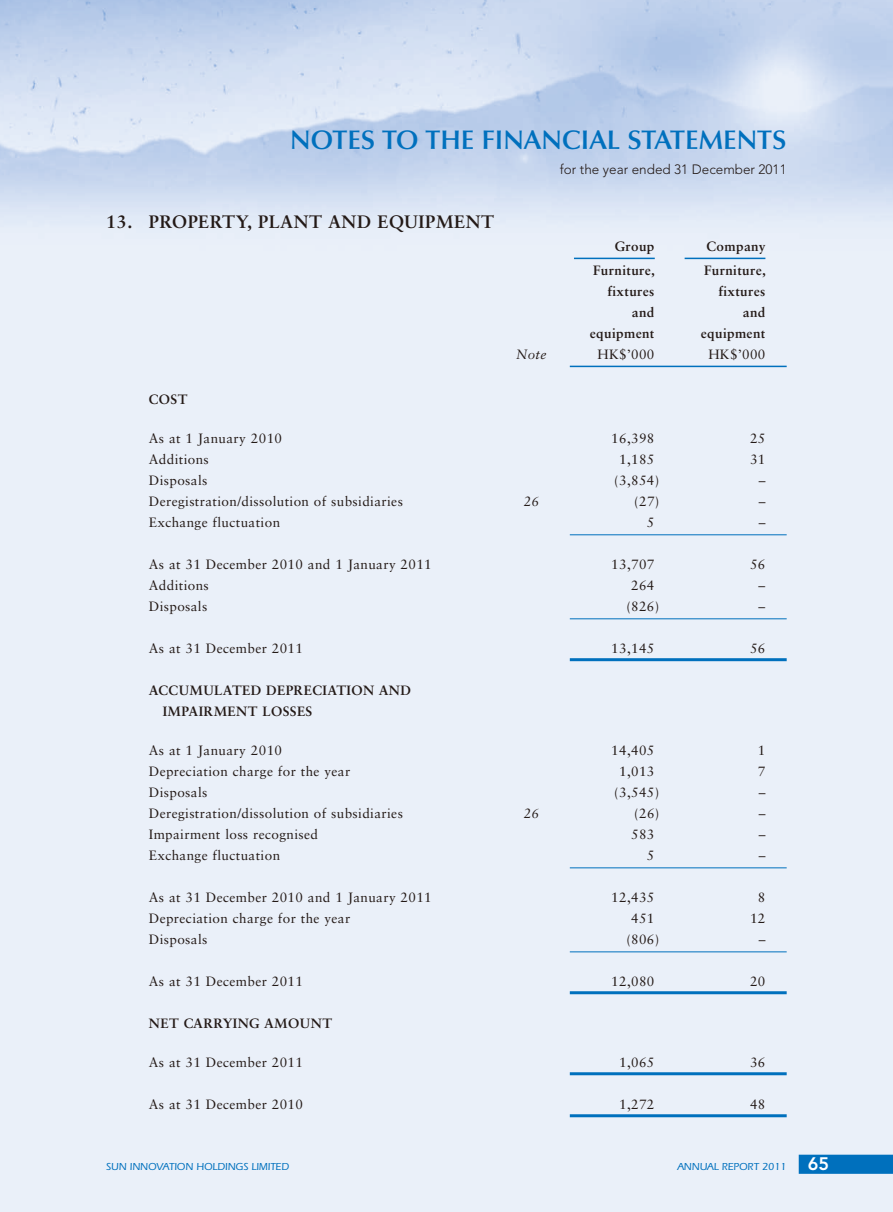
<style>
.page{position:relative;width:893px;height:1212px;background:#eaf0f9}
.page>*{position:absolute;margin:0;border:0;box-sizing:border-box;transform-origin:0 0}
.t1{font:600 27px "Optima LT Std";color:#0070bd}
.t2{font:700 18px "Sabon LT Std";letter-spacing:.03em;color:#231916}
.t3{font:13.5px "Sabon LT Std";letter-spacing:.03em;color:#231916}
.t4{font:700 13.5px/21px "Sabon LT Std";letter-spacing:.03em;color:#231916}
.t5{font:300 13.5px "Avenir LT Std";color:#231916}
.t6{font:italic 13.5px "Sabon LT Std";letter-spacing:.03em;color:#231916}
.t7{font:500 10.5px "ITC Eras Std";color:#0070bd}
.s1{font-family:"Avenir LT Std";font-weight:800;font-size:18px;color:#fff}
</style>
<div class="page">
<img style="left:0;top:0;width:893px;height:260px">
<div style="left:799px;top:1155px;width:94px;height:19px;background:#0070bd"></div>
<hr style="left:574px;top:258px;width:81px;height:1px;background:#0070bd">
<hr style="left:685px;top:258px;width:80px;height:1px;background:#0070bd">
<hr style="left:570px;top:366px;width:217px;height:1px;background:#0070bd">
<hr style="left:570px;top:534px;width:217px;height:1px;background:#0070bd">
<hr style="left:570px;top:618px;width:217px;height:1px;background:#0070bd">
<hr style="left:570px;top:658px;width:217px;height:3px;background:#0070bd">
<hr style="left:570px;top:867px;width:217px;height:1px;background:#0070bd">
<hr style="left:570px;top:951px;width:217px;height:1px;background:#0070bd">
<hr style="left:570px;top:991px;width:217px;height:3px;background:#0070bd">
<hr style="left:570px;top:1072px;width:217px;height:3px;background:#0070bd">
<hr style="left:570px;top:1114px;width:217px;height:3px;background:#0070bd">
<h1 class="t1" style="left:290px;top:124px;width:498px">NOTES TO THE FINANCIAL STATEMENTS</h1>
<h2 class="t2" style="left:106px;top:210px;width:389px">13. PROPERTY, PLANT AND EQUIPMENT</h2>
<p class="t5" style="left:560px;top:162px;width:228px">for the year ended 31 December 2011</p>
<p class="t4" style="left:615px;top:235px;width:41px">Group</p>
<p class="t4" style="left:706px;top:235px;width:60px">Company</p>
<p class="t4" style="left:593px;top:259px;width:63px">Furniture,</p>
<p class="t4" style="left:704px;top:259px;width:63px">Furniture,</p>
<p class="t4" style="left:608px;top:280px;width:48px">fixtures</p>
<p class="t4" style="left:718px;top:280px;width:48px">fixtures</p>
<p class="t4" style="left:632px;top:301px;width:24px">and</p>
<p class="t4" style="left:743px;top:301px;width:24px">and</p>
<p class="t4" style="left:590px;top:322px;width:66px">equipment</p>
<p class="t4" style="left:701px;top:322px;width:66px">equipment</p>
<p class="t6" style="left:516px;top:346px;width:32px">Note</p>
<p class="t3" style="left:597px;top:346px;width:59px">HK$’000</p>
<p class="t3" style="left:708px;top:346px;width:59px">HK$’000</p>
<p class="t4" style="left:149px;top:388px;width:40px">COST</p>
<p class="t3" style="left:149px;top:430px;width:135px">As at 1 January 2010</p>
<p class="t3" style="left:611px;top:430px;width:45px">16,398</p>
<p class="t3" style="left:750px;top:430px;width:17px">25</p>
<p class="t3" style="left:149px;top:451px;width:62px">Additions</p>
<p class="t3" style="left:619px;top:451px;width:37px">1,185</p>
<p class="t3" style="left:750px;top:451px;width:17px">31</p>
<p class="t3" style="left:149px;top:472px;width:60px">Disposals</p>
<p class="t3" style="left:614px;top:472px;width:47px">(3,854)</p>
<p class="t3" style="left:759px;top:472px;width:8px">–</p>
<p class="t3" style="left:149px;top:493px;width:256px">Deregistration/dissolution of subsidiaries</p>
<p class="t6" style="left:524px;top:493px;width:17px">26</p>
<p class="t3" style="left:634px;top:493px;width:27px">(27)</p>
<p class="t3" style="left:759px;top:493px;width:8px">–</p>
<p class="t3" style="left:149px;top:514px;width:133px">Exchange fluctuation</p>
<p class="t3" style="left:647px;top:514px;width:9px">5</p>
<p class="t3" style="left:759px;top:514px;width:8px">–</p>
<p class="t3" style="left:149px;top:556px;width:284px">As at 31 December 2010 and 1 January 2011</p>
<p class="t3" style="left:611px;top:556px;width:45px">13,707</p>
<p class="t3" style="left:750px;top:556px;width:17px">56</p>
<p class="t3" style="left:149px;top:577px;width:62px">Additions</p>
<p class="t3" style="left:631px;top:577px;width:25px">264</p>
<p class="t3" style="left:759px;top:577px;width:8px">–</p>
<p class="t3" style="left:149px;top:598px;width:60px">Disposals</p>
<p class="t3" style="left:626px;top:598px;width:35px">(826)</p>
<p class="t3" style="left:759px;top:598px;width:8px">–</p>
<p class="t3" style="left:149px;top:640px;width:156px">As at 31 December 2011</p>
<p class="t3" style="left:611px;top:640px;width:45px">13,145</p>
<p class="t3" style="left:750px;top:640px;width:17px">56</p>
<p class="t4" style="left:163px;top:679px;width:250px;text-indent:-14px">ACCUMULATED DEPRECIATION AND<br>IMPAIRMENT LOSSES</p>
<p class="t3" style="left:149px;top:742px;width:135px">As at 1 January 2010</p>
<p class="t3" style="left:611px;top:742px;width:45px">14,405</p>
<p class="t3" style="left:758px;top:742px;width:9px">1</p>
<p class="t3" style="left:149px;top:763px;width:203px">Depreciation charge for the year</p>
<p class="t3" style="left:619px;top:763px;width:37px">1,013</p>
<p class="t3" style="left:758px;top:763px;width:9px">7</p>
<p class="t3" style="left:149px;top:784px;width:60px">Disposals</p>
<p class="t3" style="left:614px;top:784px;width:47px">(3,545)</p>
<p class="t3" style="left:759px;top:784px;width:8px">–</p>
<p class="t3" style="left:149px;top:805px;width:256px">Deregistration/dissolution of subsidiaries</p>
<p class="t6" style="left:524px;top:805px;width:17px">26</p>
<p class="t3" style="left:634px;top:805px;width:27px">(26)</p>
<p class="t3" style="left:759px;top:805px;width:8px">–</p>
<p class="t3" style="left:149px;top:826px;width:171px">Impairment loss recognised</p>
<p class="t3" style="left:631px;top:826px;width:25px">583</p>
<p class="t3" style="left:759px;top:826px;width:8px">–</p>
<p class="t3" style="left:149px;top:847px;width:133px">Exchange fluctuation</p>
<p class="t3" style="left:647px;top:847px;width:9px">5</p>
<p class="t3" style="left:759px;top:847px;width:8px">–</p>
<p class="t3" style="left:149px;top:889px;width:284px">As at 31 December 2010 and 1 January 2011</p>
<p class="t3" style="left:611px;top:889px;width:45px">12,435</p>
<p class="t3" style="left:758px;top:889px;width:9px">8</p>
<p class="t3" style="left:149px;top:910px;width:203px">Depreciation charge for the year</p>
<p class="t3" style="left:631px;top:910px;width:25px">451</p>
<p class="t3" style="left:750px;top:910px;width:17px">12</p>
<p class="t3" style="left:149px;top:931px;width:60px">Disposals</p>
<p class="t3" style="left:626px;top:931px;width:35px">(806)</p>
<p class="t3" style="left:759px;top:931px;width:8px">–</p>
<p class="t3" style="left:149px;top:973px;width:156px">As at 31 December 2011</p>
<p class="t3" style="left:611px;top:973px;width:45px">12,080</p>
<p class="t3" style="left:750px;top:973px;width:17px">20</p>
<p class="t4" style="left:149px;top:1012px;width:185px">NET CARRYING AMOUNT</p>
<p class="t3" style="left:149px;top:1054px;width:156px">As at 31 December 2011</p>
<p class="t3" style="left:619px;top:1054px;width:37px">1,065</p>
<p class="t3" style="left:750px;top:1054px;width:17px">36</p>
<p class="t3" style="left:149px;top:1096px;width:156px">As at 31 December 2010</p>
<p class="t3" style="left:619px;top:1096px;width:37px">1,272</p>
<p class="t3" style="left:750px;top:1096px;width:17px">48</p>
<p class="t7" style="left:106px;top:1160px;width:183px">SUN INNOVATION HOLDINGS LIMITED</p>
<p class="t7" style="left:677px;top:1160px;width:153px">ANNUAL REPORT 2011 <span class="s1">65</span></p>
</div>
